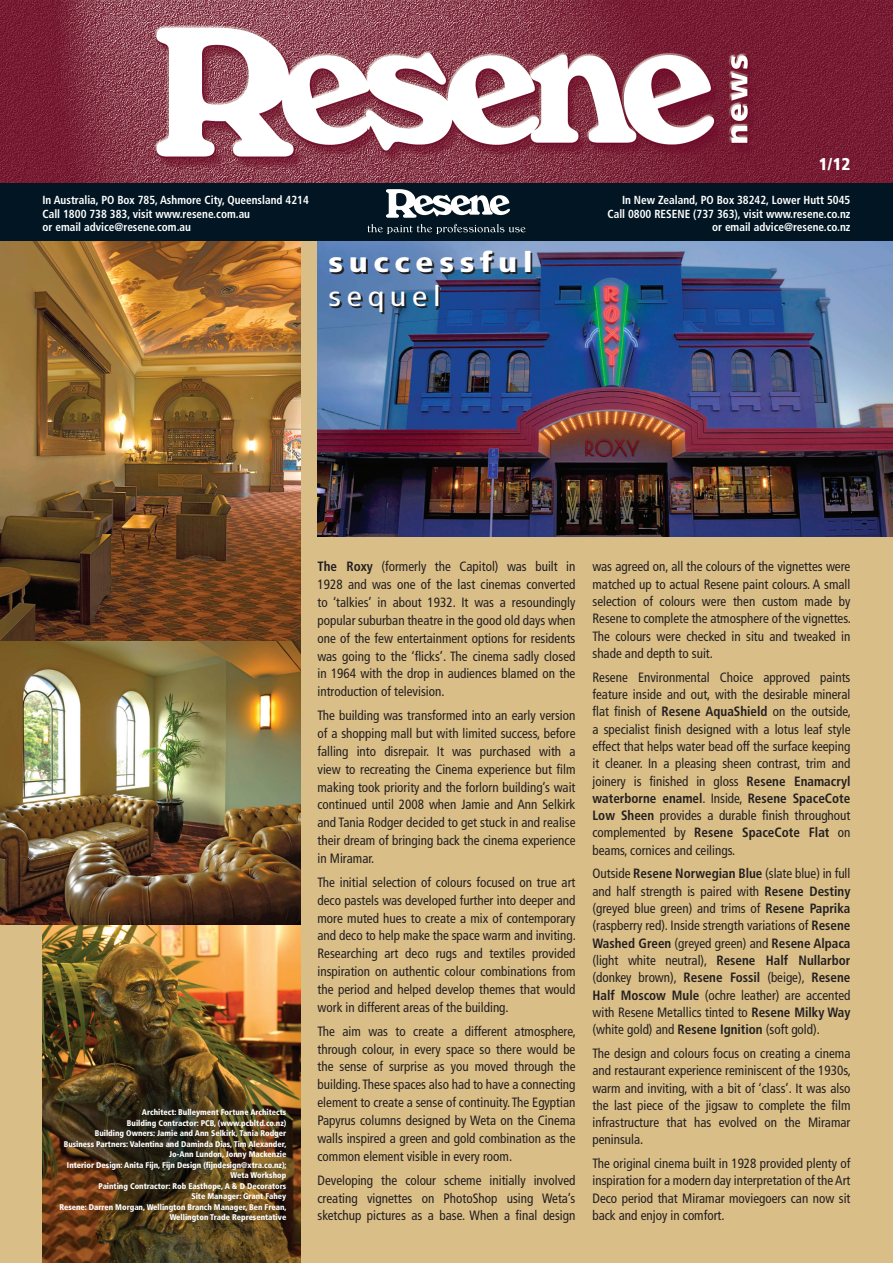
<style>
.page{position:relative;width:893px;height:1263px;background:#fff}
.page>*{position:absolute;margin:0;border:0;box-sizing:border-box;transform-origin:0 0}
.t1{font:900 condensed 28.2px "Frutiger";letter-spacing:.165em;color:#fff;scale:1.22 1}
.t2{font:condensed 28.2px "Frutiger";letter-spacing:.165em;color:#fff;scale:1.22 1}
.t3{font:900 condensed 17.1px "Frutiger";color:#fff}
.t4{font:condensed 13.5px/17.2px "Frutiger";color:#231f20;text-align:justify}
.t5{font:700 condensed 11.7px/13.5px "Frutiger";color:#fff;scale:.96 1}
.t6{font:900 condensed 8.25px/10.5px "Frutiger";color:#fff;text-align:right}
.s1{font-weight:700}
</style>
<div class="page">
<div style="left:0;top:230px;width:893px;height:1033px;background:#d9be88"></div>
<img style="left:43px;top:924px;width:257px;height:339px">
<img style="left:317px;top:240px;width:576px;height:296px">
<img style="left:0;top:240px;width:300px;height:402px">
<img style="left:0;top:642px;width:300px;height:282px">
<div style="left:0;top:178px;width:893px;height:62px;background:#011622"></div>
<img style="left:0;top:0;width:893px;height:183px">
<svg style="left:367px;top:224px;width:159px;height:10px"></svg>
<svg style="left:386px;top:189px;width:124px;height:29px"></svg>
<p class="t3" style="left:819px;top:154px;width:33px">1/12</p>
<p class="t5" style="left:43px;top:194px;width:279px">In Australia, PO Box 785, Ashmore City, Queensland 4214<br>Call 1800 738 383, visit www.resene.com.au<br>or email advice@resene.com.au</p>
<p class="t5" style="left:607px;top:194px;width:255px;text-align:right">In New Zealand, PO Box 38242, Lower Hutt 5045<br>Call 0800 RESENE (737 363), visit www.resene.co.nz or email advice@resene.co.nz</p>
<h1 class="t1" style="left:328px;top:245px;width:169px">successful</h1>
<h1 class="t2" style="left:328px;top:280px;width:93px">sequel</h1>
<p class="t6" style="left:59px;top:1107px;width:229px">Architect: Bulleyment Fortune Architects<br>Building Contractor: PCB, (www.pcbltd.co.nz)<br>Building Owners: Jamie and Ann Selkirk, Tania Rodger<br>Business Partners: Valentina and Daminda Dias, Tim Alexander, Jo-Ann Lundon, Jonny Mackenzie<br>Interior Design: Anita Fijn, Fijn Design (fijndesign@xtra.co.nz); Weta Workshop<br>Painting Contractor: Rob Easthope, A &amp; D Decorators<br>Site Manager: Grant Fahey<br>Resene: Darren Morgan, Wellington Branch Manager, Ben Frean, Wellington Trade Representative</p>
<p class="t4" style="left:317px;top:558px;width:259px;line-height:17.9px"><span class="s1">The Roxy</span> (formerly the Capitol) was built in 1928 and was one of the last cinemas converted to ‘talkies’ in about 1932. It was a resoundingly popular suburban theatre in the good old days when one of the few entertainment options for residents was going to the ‘flicks’. The cinema sadly closed in 1964 with the drop in audiences blamed on the introduction of television.</p>
<p class="t4" style="left:317px;top:707px;width:259px;line-height:17.9px">The building was transformed into an early version of a shopping mall but with limited success, before falling into disrepair. It was purchased with a view to recreating the Cinema experience but film making took priority and the forlorn building’s wait continued until 2008 when Jamie and Ann Selkirk and Tania Rodger decided to get stuck in and realise their dream of bringing back the cinema experience in Miramar.</p>
<p class="t4" style="left:317px;top:873px;width:260px;line-height:17.9px">The initial selection of colours focused on true art deco pastels was developed further into deeper and more muted hues to create a mix of contemporary and deco to help make the space warm and inviting.<br>Researching art deco rugs and textiles provided inspiration on authentic colour combinations from the period and helped develop themes that would work in different areas of the building.</p>
<p class="t4" style="left:317px;top:1022px;width:260px;line-height:17.9px">The aim was to create a different atmosphere, through colour, in every space so there would be the sense of surprise as you moved through the building. These spaces also had to have a connecting element to create a sense of continuity. The Egyptian Papyrus columns designed by Weta on the Cinema walls inspired a green and gold combination as the common element visible in every room.</p>
<p class="t4" style="left:317px;top:1171px;width:259px;line-height:17.9px">Developing the colour scheme initially involved creating vignettes on PhotoShop using Weta’s sketchup pictures as a base. When a final design</p>
<p class="t4" style="left:592px;top:558px;width:260px">was agreed on, all the colours of the vignettes were matched up to actual Resene paint colours. A small selection of colours were then custom made by Resene to complete the atmosphere of the vignettes.<br>The colours were checked in situ and tweaked in shade and depth to suit.</p>
<p class="t4" style="left:592px;top:668px;width:260px">Resene Environmental Choice approved paints feature inside and out, with the desirable mineral flat finish of <span class="s1">Resene AquaShield</span> on the outside, a specialist finish designed with a lotus leaf style effect that helps water bead off the surface keeping it cleaner. In a pleasing sheen contrast, trim and joinery is finished in gloss <span class="s1">Resene Enamacryl waterborne enamel</span>. Inside, <span class="s1">Resene SpaceCote Low Sheen</span> provides a durable finish throughout complemented by <span class="s1">Resene SpaceCote Flat</span> on beams, cornices and ceilings.</p>
<p class="t4" style="left:592px;top:865px;width:259px">Outside <span class="s1">Resene Norwegian Blue</span> (slate blue) in full and half strength is paired with <span class="s1">Resene Destiny </span>(greyed blue green) and trims of <span class="s1">Resene Paprika </span>(raspberry red). Inside strength variations of <span class="s1">Resene Washed Green</span> (greyed green) and <span class="s1">Resene Alpaca </span>(light white neutral), <span class="s1">Resene Half Nullarbor </span>(donkey brown), <span class="s1">Resene Fossil</span> (beige), <span class="s1">Resene Half Moscow Mule</span> (ochre leather) are accented with Resene Metallics tinted to <span class="s1">Resene Milky Way </span>(white gold) and <span class="s1">Resene Ignition</span> (soft gold).</p>
<p class="t4" style="left:592px;top:1045px;width:260px">The design and colours focus on creating a cinema and restaurant experience reminiscent of the 1930s, warm and inviting, with a bit of ‘class’. It was also the last piece of the jigsaw to complete the film infrastructure that has evolved on the Miramar peninsula.</p>
<p class="t4" style="left:592px;top:1155px;width:259px">The original cinema built in 1928 provided plenty of inspiration for a modern day interpretation of the Art Deco period that Miramar moviegoers can now sit back and enjoy in comfort.</p>
</div>
